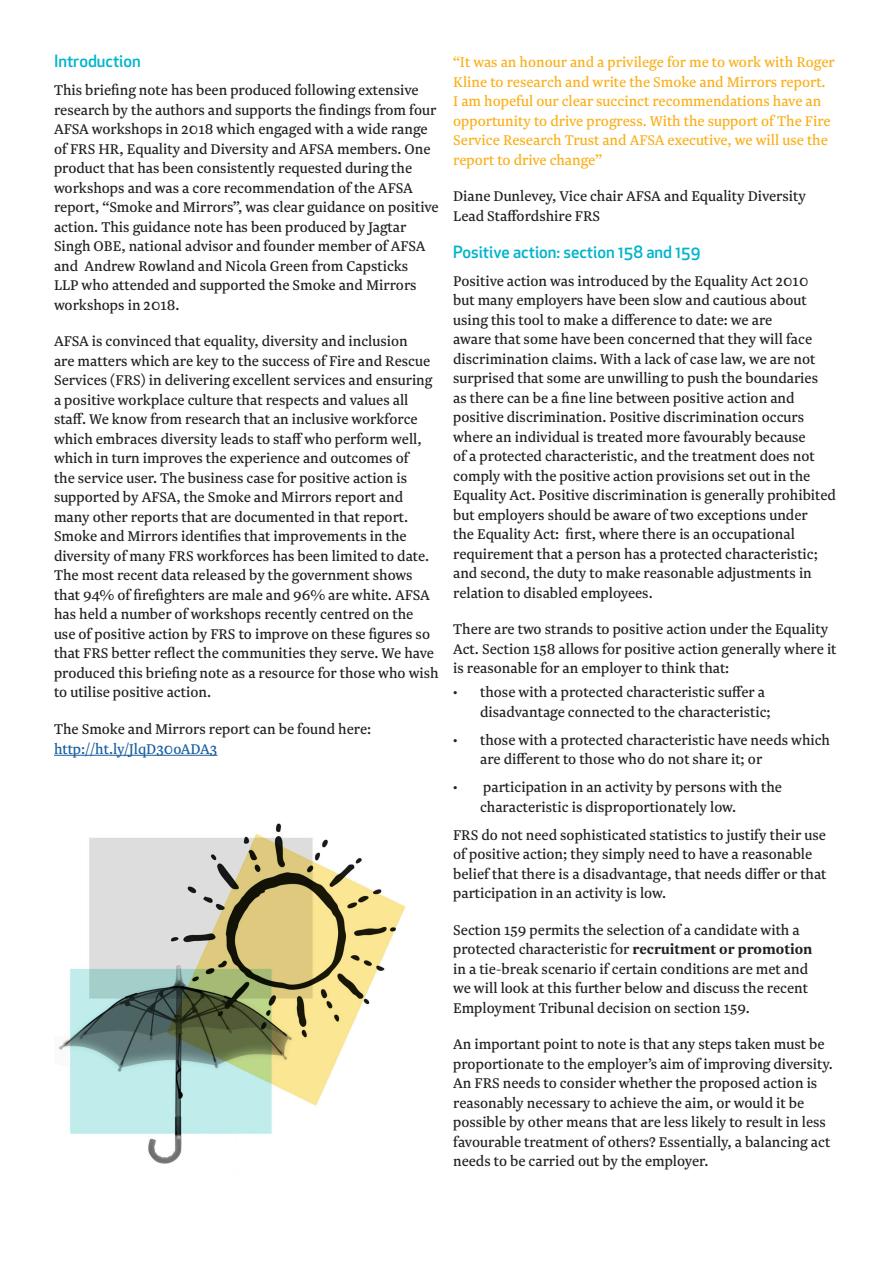
<style>
.page{position:relative;width:893px;height:1263px;background:#fff}
.page>*{position:absolute;margin:0;border:0;box-sizing:border-box;transform-origin:0 0}
.t1{font:16.5px/19.5px "Newzald";color:#231f20}
.t2{font:16.5px/19.5px "Newzald";color:#faaf18}
.t3{font:500 16.5px "Apex New";color:#00b5cb}
.s1{color:#175d9e}
.s2{font-weight:700}
</style>
<div class="page">
<img style="left:59px;top:823px;width:347px;height:341px">
<hr style="left:54px;top:755px;width:164px;height:1px;background:#175d9e">
<p class="t3" style="left:54px;top:50px;width:88px">Introduction</p>
<p class="t1" style="left:54px;top:80px;width:386px">This briefing note has been produced following extensive research by the authors and supports the findings from four AFSA workshops in 2018 which engaged with a wide range of FRS HR, Equality and Diversity and AFSA members. One product that has been consistently requested during the workshops and was a core recommendation of the AFSA report, “Smoke and Mirrors”, was clear guidance on positive action. This guidance note has been produced by Jagtar Singh OBE, national advisor and founder member of AFSA and Andrew Rowland and Nicola Green from Capsticks<br>LLP who attended and supported the Smoke and Mirrors workshops in 2018.</p>
<p class="t1" style="left:54px;top:331px;width:386px">AFSA is convinced that equality, diversity and inclusion<br>are matters which are key to the success of Fire and Rescue Services (FRS) in delivering excellent services and ensuring a positive workplace culture that respects and values all staff. We know from research that an inclusive workforce which embraces diversity leads to staff who perform well, which in turn improves the experience and outcomes of<br>the service user. The business case for positive action is supported by AFSA, the Smoke and Mirrors report and many other reports that are documented in that report.<br>Smoke and Mirrors identifies that improvements in the diversity of many FRS workforces has been limited to date.<br>The most recent data released by the government shows that 94% of firefighters are male and 96% are white. AFSA has held a number of workshops recently centred on the use of positive action by FRS to improve on these figures so that FRS better reflect the communities they serve. We have produced this briefing note as a resource for those who wish to utilise positive action.</p>
<p class="t1" style="left:54px;top:719px;width:319px">The Smoke and Mirrors report can be found here: <span class="s1">http://ht.ly/JlqD30oADA3</span></p>
<p class="t2" style="left:453px;top:52px;width:383px">“It was an honour and a privilege for me to work with Roger Kline to research and write the Smoke and Mirrors report.<br>I am hopeful our clear succinct recommendations have an opportunity to drive progress. With the support of The Fire Service Research Trust and AFSA executive, we will use the report to drive change”</p>
<p class="t1" style="left:453px;top:186px;width:354px">Diane Dunlevey, Vice chair AFSA and Equality Diversity<br>Lead Staffordshire FRS</p>
<p class="t3" style="left:453px;top:241px;width:249px">Positive action: section 158 and 159</p>
<p class="t1" style="left:453px;top:271px;width:384px">Positive action was introduced by the Equality Act 2010<br>but many employers have been slow and cautious about using this tool to make a difference to date: we are<br>aware that some have been concerned that they will face discrimination claims. With a lack of case law, we are not surprised that some are unwilling to push the boundaries<br>as there can be a fine line between positive action and positive discrimination. Positive discrimination occurs where an individual is treated more favourably because<br>of a protected characteristic, and the treatment does not comply with the positive action provisions set out in the Equality Act. Positive discrimination is generally prohibited but employers should be aware of two exceptions under<br>the Equality Act: first, where there is an occupational requirement that a person has a protected characteristic; and second, the duty to make reasonable adjustments in relation to disabled employees.</p>
<p class="t1" style="left:453px;top:619px;width:385px">There are two strands to positive action under the Equality<br>Act. Section 158 allows for positive action generally where it is reasonable for an employer to think that:</p>
<p class="t1" style="left:480px;top:682px;width:292px;text-indent:-27px">• those with a protected characteristic suffer a disadvantage connected to the characteristic;</p>
<p class="t1" style="left:480px;top:730px;width:351px;text-indent:-27px">• those with a protected characteristic have needs which are different to those who do not share it; or</p>
<p class="t1" style="left:480px;top:777px;width:303px;text-indent:-27px">• participation in an activity by persons with the characteristic is disproportionately low.</p>
<p class="t1" style="left:453px;top:825px;width:375px">FRS do not need sophisticated statistics to justify their use of positive action; they simply need to have a reasonable belief that there is a disadvantage, that needs differ or that participation in an activity is low.</p>
<p class="t1" style="left:453px;top:920px;width:361px">Section 159 permits the selection of a candidate with a protected characteristic for <span class="s2">recruitment or promotion </span>in a tie-break scenario if certain conditions are met and we will look at this further below and discuss the recent Employment Tribunal decision on section 159.</p>
<p class="t1" style="left:453px;top:1034px;width:381px">An important point to note is that any steps taken must be proportionate to the employer’s aim of improving diversity.<br>An FRS needs to consider whether the proposed action is reasonably necessary to achieve the aim, or would it be possible by other means that are less likely to result in less favourable treatment of others? Essentially, a balancing act needs to be carried out by the employer.</p>
</div>
